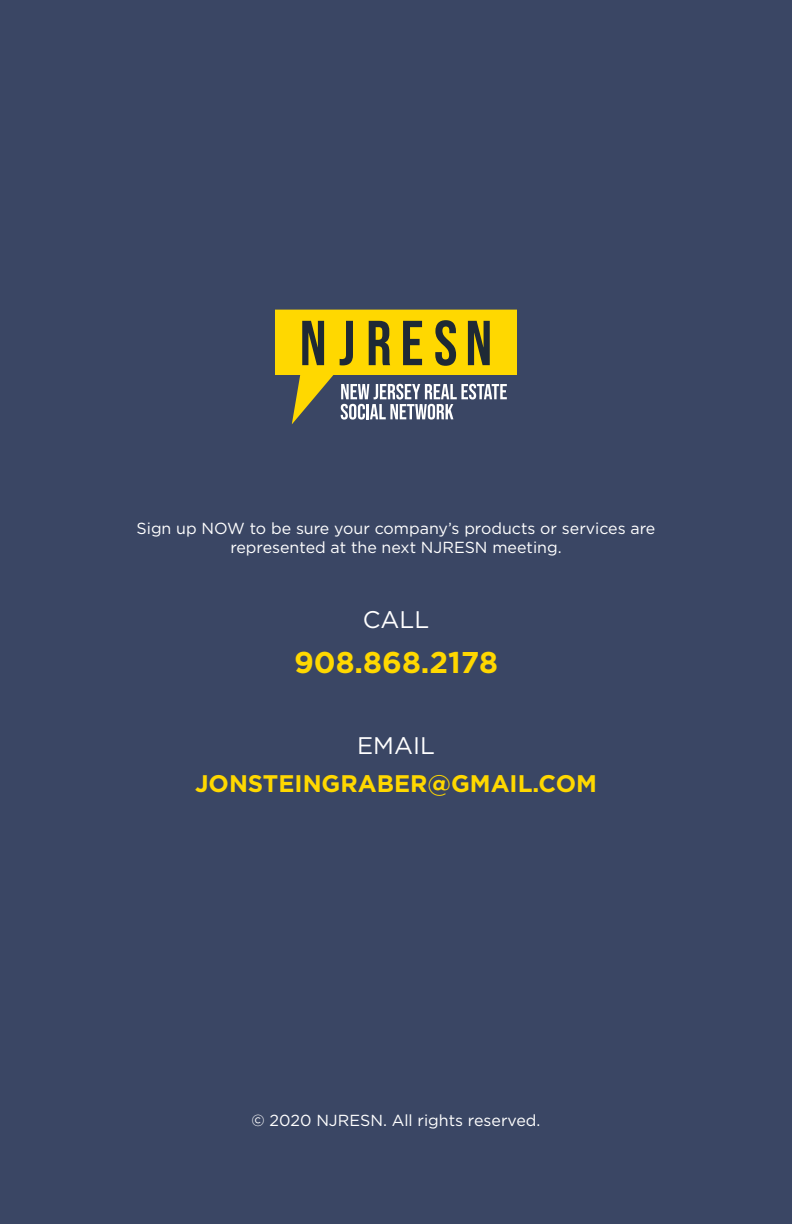
<style>
.page{position:relative;width:792px;height:1224px;background:#3a4664}
.page>*{position:absolute;margin:0;border:0;box-sizing:border-box;transform-origin:0 0}
.t1{font:700 30px "Gotham";color:#ffd800}
.t2{font:700 24px "Gotham";color:#ffd800}
.t3{font:24px "Gotham";color:#fff}
.t4{font:16px/19.2px "Gotham";color:#fff;text-align:center}
</style>
<div class="page">
<svg style="left:275px;top:310px;width:242px;height:114px"></svg>
<p class="t4" style="left:137px;top:518px;width:520px">Sign up NOW to be sure your company’s products or services are represented at the next NJRESN meeting.</p>
<h2 class="t3" style="left:363px;top:606px;width:68px">CALL</h2>
<h1 class="t1" style="left:294px;top:645px;width:205px">908.868.2178</h1>
<h2 class="t3" style="left:357px;top:732px;width:79px">EMAIL</h2>
<h2 class="t2" style="left:195px;top:770px;width:403px">JONSTEINGRABER@GMAIL.COM</h2>
<p class="t4" style="left:252px;top:1111px;width:290px">© 2020 NJRESN. All rights reserved.</p>
</div>
